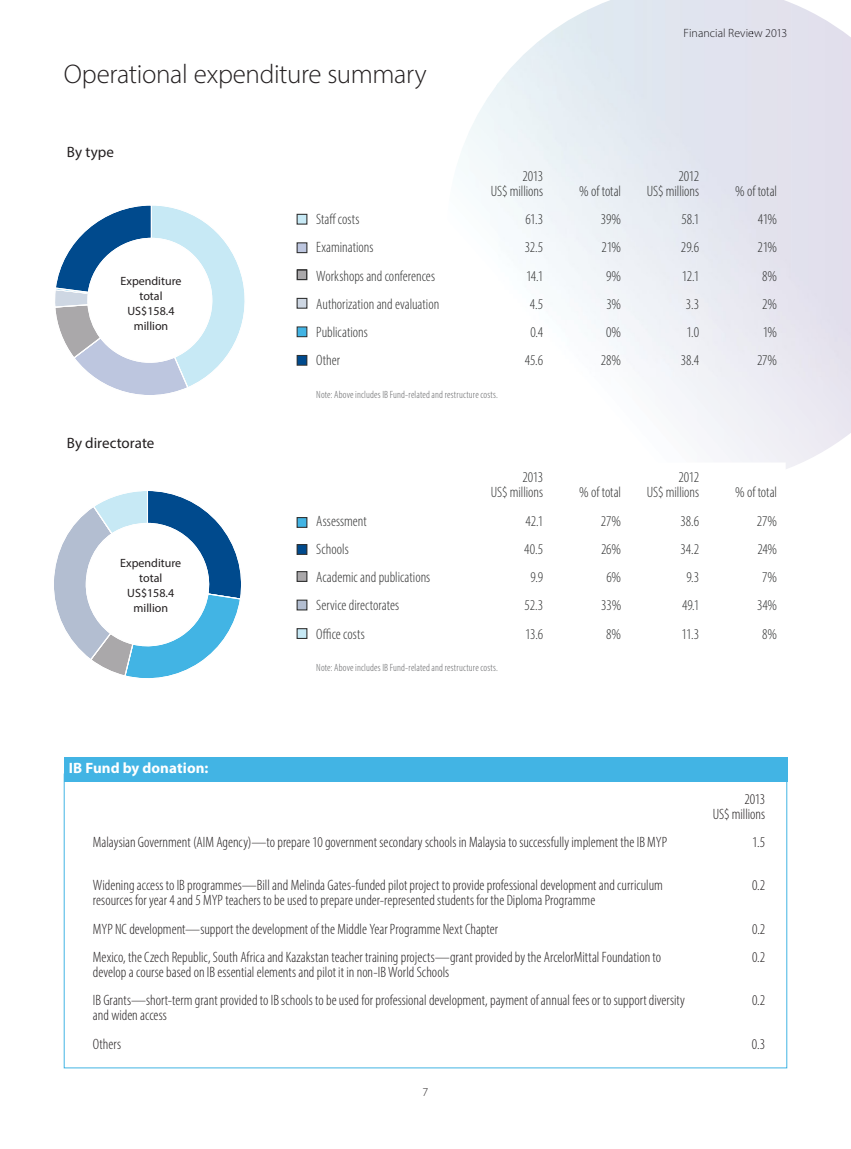
<style>
.page{position:relative;width:851px;height:1149px;background:#fff}
.page>*{position:absolute;margin:0;border:0;box-sizing:border-box;transform-origin:0 0}
.t1{font:300 27px "Myriad Pro";letter-spacing:-.015em;color:#231f20}
.t2{font:300 condensed 15px/15px "Myriad Pro";color:#231f20}
.t3{font:300 condensed 15px/15px "Myriad Pro";color:#303131;text-align:right}
.t4{font:15px "Myriad Pro";letter-spacing:.005em;color:#231f20}
.t5{font:700 15px "Myriad Pro";letter-spacing:.005em;color:#fff}
.t6{font:12px/15px "Myriad Pro";color:#231f20;text-align:center}
.t7{font:300 12px "Myriad Pro";letter-spacing:.005em;color:#1b171c}
.t8{font:300 12px "Myriad Pro";color:#231f20}
.t9{font:300 condensed 10.5px "Myriad Pro";letter-spacing:.015em;color:#636466}
.s1{color:#1a181c}
.s2{color:#1b181c}
</style>
<div class="page">
<div style="left:64px;top:756px;width:723px;height:25px;background:#42b4e4"></div>
<svg style="left:55px;top:205px;width:190px;height:190px"></svg>
<div style="left:297px;top:327px;width:10px;height:9px;background:#42b4e4"></div>
<div style="left:296px;top:326px;width:11px;height:11px;border:1px solid #303131"></div>
<div style="left:297px;top:270px;width:10px;height:9px;background:#aaa8aa"></div>
<div style="left:296px;top:269px;width:11px;height:11px;border:1px solid #303131"></div>
<div style="left:297px;top:214px;width:10px;height:10px;background:#c7e9f5"></div>
<div style="left:296px;top:214px;width:11px;height:10px;border:1px solid #303131"></div>
<div style="left:297px;top:243px;width:10px;height:9px;background:#bdc6df"></div>
<div style="left:296px;top:242px;width:11px;height:11px;border:1px solid #303131"></div>
<div style="left:297px;top:298px;width:10px;height:10px;background:#ced7e3"></div>
<div style="left:296px;top:298px;width:11px;height:10px;border:1px solid #303131"></div>
<div style="left:297px;top:355px;width:10px;height:10px;background:#004a8d"></div>
<div style="left:296px;top:355px;width:11px;height:10px;border:1px solid #303131"></div>
<div style="left:297px;top:628px;width:10px;height:10px;background:#c7e9f5"></div>
<div style="left:296px;top:628px;width:11px;height:10px;border:1px solid #303131"></div>
<div style="left:297px;top:600px;width:10px;height:9px;background:#b3bed1"></div>
<div style="left:296px;top:599px;width:11px;height:11px;border:1px solid #303131"></div>
<div style="left:297px;top:571px;width:10px;height:10px;background:#aaa8aa"></div>
<div style="left:296px;top:571px;width:11px;height:10px;border:1px solid #303131"></div>
<div style="left:297px;top:544px;width:10px;height:10px;background:#004a8d"></div>
<div style="left:296px;top:544px;width:11px;height:10px;border:1px solid #303131"></div>
<div style="left:297px;top:517px;width:10px;height:10px;background:#42b4e4"></div>
<div style="left:296px;top:517px;width:11px;height:10px;border:1px solid #303131"></div>
<svg style="left:54px;top:491px;width:187px;height:187px"></svg>
<h1 class="t1" style="left:64px;top:58px;width:364px">Operational expenditure summary</h1>
<p class="t4" style="left:67px;top:146px;width:49px">By type</p>
<p class="t7" style="left:683px;top:25px;width:105px"><span class="s1">Financ</span><span class="s2">ial Re</span>view 2013</p>
<p class="t3" style="left:490px;top:169px;width:54px">2013<br>US$ millions</p>
<p class="t3" style="left:579px;top:184px;width:43px">% of total</p>
<p class="t3" style="left:646px;top:169px;width:54px">2012<br>US$ millions</p>
<p class="t3" style="left:735px;top:184px;width:43px">% of total</p>
<p class="t6" style="left:120px;top:274px;width:62px">Expenditure total<br>US$158.4 million</p>
<p class="t4" style="left:67px;top:437px;width:89px">By directorate</p>
<p class="t6" style="left:120px;top:556px;width:62px">Expenditure total<br>US$158.4 million</p>
<p class="t5" style="left:69px;top:759px;width:141px">IB Fund by donation:</p>
<p class="t3" style="left:316px;top:213px;width:45px">Staff costs</p>
<p class="t3" style="left:525px;top:213px;width:19px">61.3</p>
<p class="t3" style="left:600px;top:213px;width:22px">39%</p>
<p class="t3" style="left:681px;top:213px;width:19px">58.1</p>
<p class="t3" style="left:757px;top:213px;width:21px">41%</p>
<p class="t3" style="left:316px;top:241px;width:59px">Examinations</p>
<p class="t3" style="left:524px;top:241px;width:20px">32.5</p>
<p class="t3" style="left:601px;top:241px;width:21px">21%</p>
<p class="t3" style="left:681px;top:241px;width:20px">29.6</p>
<p class="t3" style="left:757px;top:241px;width:21px">21%</p>
<p class="t3" style="left:316px;top:269px;width:120px">Workshops and conferences</p>
<p class="t3" style="left:526px;top:269px;width:19px">14.1</p>
<p class="t3" style="left:606px;top:269px;width:17px">9%</p>
<p class="t3" style="left:681px;top:269px;width:19px">12.1</p>
<p class="t3" style="left:762px;top:269px;width:16px">8%</p>
<p class="t3" style="left:316px;top:298px;width:124px">Authorization and evaluation</p>
<p class="t3" style="left:529px;top:298px;width:15px">4.5</p>
<p class="t3" style="left:606px;top:298px;width:16px">3%</p>
<p class="t3" style="left:685px;top:298px;width:15px">3.3</p>
<p class="t3" style="left:762px;top:298px;width:16px">2%</p>
<p class="t3" style="left:316px;top:326px;width:53px">Publications</p>
<p class="t3" style="left:530px;top:326px;width:14px">0.4</p>
<p class="t3" style="left:606px;top:326px;width:17px">0%</p>
<p class="t3" style="left:686px;top:326px;width:14px">1.0</p>
<p class="t3" style="left:762px;top:326px;width:16px">1%</p>
<p class="t3" style="left:316px;top:354px;width:25px">Other</p>
<p class="t3" style="left:525px;top:354px;width:20px">45.6</p>
<p class="t3" style="left:600px;top:354px;width:22px">28%</p>
<p class="t3" style="left:680px;top:354px;width:20px">38.4</p>
<p class="t3" style="left:756px;top:354px;width:22px">27%</p>
<p class="t9" style="left:316px;top:390px;width:183px">Note: Above includes IB Fund-related and restructure costs.</p>
<p class="t3" style="left:490px;top:471px;width:54px">2013<br>US$ millions</p>
<p class="t3" style="left:579px;top:486px;width:43px">% of total</p>
<p class="t3" style="left:646px;top:471px;width:54px">2012<br>US$ millions</p>
<p class="t3" style="left:735px;top:486px;width:43px">% of total</p>
<p class="t3" style="left:316px;top:514px;width:52px">Assessment</p>
<p class="t3" style="left:525px;top:514px;width:19px">42.1</p>
<p class="t3" style="left:601px;top:514px;width:22px">27%</p>
<p class="t3" style="left:680px;top:514px;width:20px">38.6</p>
<p class="t3" style="left:756px;top:514px;width:22px">27%</p>
<p class="t3" style="left:316px;top:542px;width:34px">Schools</p>
<p class="t3" style="left:524px;top:542px;width:21px">40.5</p>
<p class="t3" style="left:601px;top:542px;width:22px">26%</p>
<p class="t3" style="left:680px;top:542px;width:20px">34.2</p>
<p class="t3" style="left:757px;top:542px;width:21px">24%</p>
<p class="t3" style="left:316px;top:571px;width:115px">Academic and publications</p>
<p class="t3" style="left:530px;top:571px;width:14px">9.9</p>
<p class="t3" style="left:606px;top:571px;width:16px">6%</p>
<p class="t3" style="left:686px;top:571px;width:14px">9.3</p>
<p class="t3" style="left:762px;top:571px;width:16px">7%</p>
<p class="t3" style="left:316px;top:599px;width:84px">Service directorates</p>
<p class="t3" style="left:524px;top:599px;width:20px">52.3</p>
<p class="t3" style="left:601px;top:599px;width:21px">33%</p>
<p class="t3" style="left:682px;top:599px;width:19px">49.1</p>
<p class="t3" style="left:756px;top:599px;width:22px">34%</p>
<p class="t3" style="left:316px;top:627px;width:50px">Office costs</p>
<p class="t3" style="left:525px;top:627px;width:19px">13.6</p>
<p class="t3" style="left:606px;top:627px;width:16px">8%</p>
<p class="t3" style="left:681px;top:627px;width:19px">11.3</p>
<p class="t3" style="left:762px;top:627px;width:16px">8%</p>
<p class="t9" style="left:316px;top:663px;width:183px">Note: Above includes IB Fund-related and restructure costs.</p>
<p class="t2" style="left:712px;top:792px;width:54px;text-align:right">2013<br>US$ millions</p>
<p class="t2" style="left:93px;top:835px;width:575px">Malaysian Government (AIM Agency)—to prepare 10 government secondary schools in Malaysia to successfully implement the IB MYP</p>
<p class="t2" style="left:752px;top:835px;width:14px">1.5</p>
<p class="t2" style="left:93px;top:879px;width:571px">Widening access to IB programmes—Bill and Melinda Gates-funded pilot project to provide professional development and curriculum resources for year 4 and 5 MYP teachers to be used to prepare under-represented students for the Diploma Programme</p>
<p class="t2" style="left:751px;top:879px;width:15px">0.2</p>
<p class="t2" style="left:93px;top:922px;width:406px">MYP NC development—support the development of the Middle Year Programme Next Chapter</p>
<p class="t2" style="left:752px;top:922px;width:15px">0.2</p>
<p class="t2" style="left:93px;top:950px;width:569px">Mexico, the Czech Republic, South Africa and Kazakstan teacher training projects—grant provided by the ArcelorMittal Foundation to develop a course based on IB essential elements and pilot it in non-IB World Schools</p>
<p class="t2" style="left:751px;top:950px;width:15px">0.2</p>
<p class="t2" style="left:93px;top:993px;width:593px">IB Grants—short-term grant provided to IB schools to be used for professional development, payment of annual fees or to support diversity and widen access</p>
<p class="t2" style="left:751px;top:993px;width:15px">0.2</p>
<p class="t2" style="left:93px;top:1037px;width:30px">Others</p>
<p class="t2" style="left:751px;top:1037px;width:15px">0.3</p>
<p class="t8" style="left:422px;top:1084px;width:7px">7</p>
</div>
